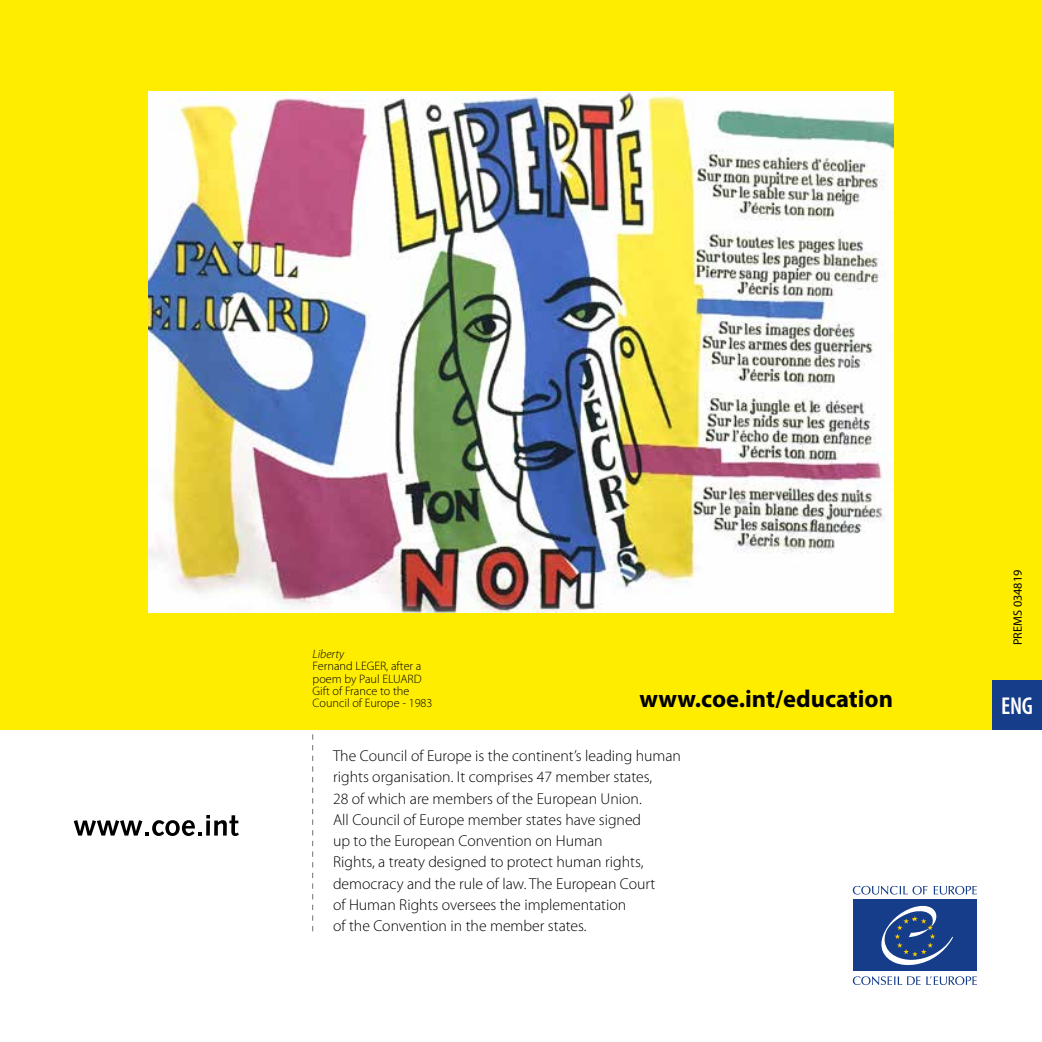
<style>
.page{position:relative;width:1042px;height:1042px;background:#fff}
.page>*{position:absolute;margin:0;border:0;box-sizing:border-box;transform-origin:0 0}
.t1{font:700 24.5px "Myriad Pro";color:#000}
.t2{font:600 condensed 24.5px "Myriad Pro";color:#fff}
.t3{font:300 15.75px/21.3px "Myriad Pro";color:#000}
.t4{font:300 12.25px/12.2px "Myriad Pro";color:#000}
.t5{font:12.25px "Myriad Pro";color:#000}
.t6{font:italic 300 12.25px "Myriad Pro";color:#000}
</style>
<div class="page">
<div style="left:0;top:0;width:1042px;height:729px;background:#ffed00"></div>
<div style="left:992px;top:680px;width:50px;height:49px;background:#153d8a"></div>
<svg style="left:312px;top:734px;width:1px;height:197px"></svg>
<svg style="left:74px;top:815px;width:165px;height:21px"></svg>
<svg style="left:933px;top:886px;width:44px;height:8px"></svg>
<svg style="left:853px;top:886px;width:74px;height:8px"></svg>
<svg style="left:926px;top:976px;width:51px;height:9px"></svg>
<svg style="left:853px;top:976px;width:67px;height:9px"></svg>
<div style="left:853px;top:899px;width:123px;height:72px;background:#153d8a"></div>
<svg style="left:881px;top:905px;width:72px;height:60px"></svg>
<img style="left:149px;top:92px;width:744px;height:521px">
<p class="t6" style="left:313px;top:647px;width:33px">Liberty</p>
<p class="t4" style="left:313px;top:660px;width:121px">Fernand LEGER, after a poem by Paul ELUARD<br>Gift of France to the<br>Council of Europe - 1983</p>
<h1 class="t1" style="left:639px;top:683px;width:255px">www.coe.int/education</h1>
<p class="t3" style="left:333px;top:745px;width:349px">The Council of Europe is the continent’s leading human rights organisation. It comprises 47 member states,<br>28 of which are members of the European Union.<br>All Council of Europe member states have signed<br>up to the European Convention on Human<br>Rights, a treaty designed to protect human rights, democracy and the rule of law. The European Court<br>of Human Rights oversees the implementation<br>of the Convention in the member states.</p>
<p class="t5" style="left:1010px;top:645px;width:77px;rotate:-90deg">PREMS 034819</p>
<h1 class="t2" style="left:1001px;top:692px;width:33px">ENG</h1>
</div>
